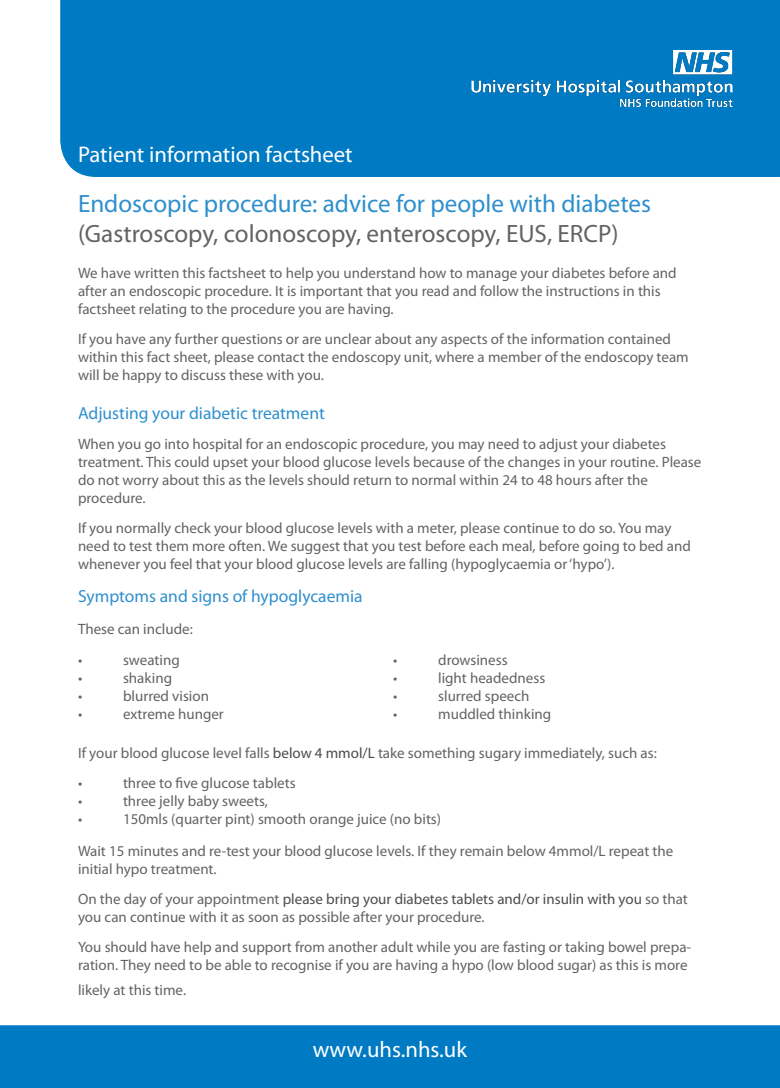
<style>
.page{position:relative;width:780px;height:1088px;background:#fff}
.page>*{position:absolute;margin:0;border:0;box-sizing:border-box;transform-origin:0 0}
.t1{font:25.12px/30.1px "Myriad Pro";color:#2e8fce}
.t2{font:22.62px "Myriad Pro";color:#fff}
.t3{font:17.5px "Myriad Pro";color:#2e8fce}
.t4{font:15px/18px "Myriad Pro";color:#636366}
.s1{color:#636366}
.s2{color:#4b4c4d}
</style>
<div class="page">
<div style="left:60px;top:0;width:720px;height:177px;background:#007ac2"></div>
<img style="left:467px;top:47px;width:269px;height:63px">
<div style="left:1px;top:1026px;width:778px;height:61px;background:#007ac2"></div>
<div style="left:0;top:1025px;width:780px;height:63px;border:1px solid #007ac2"></div>
<p class="t2" style="left:78px;top:141px;width:276px">Patient information factsheet</p>
<p class="t1" style="left:78px;top:188px;width:574px">Endoscopic procedure: advice for people with diabetes <span class="s1">(Gastroscopy, colonoscopy, enteroscopy, EUS, ERCP)</span></p>
<p class="t4" style="left:78px;top:264px;width:600px">We have written this factsheet to help you understand how to manage your diabetes before and</p>
<p class="t4" style="left:78px;top:282px;width:584px">after an endoscopic procedure. It is important that you read and follow the instructions in this factsheet relating to the procedure you are having.</p>
<p class="t4" style="left:78px;top:330px;width:612px">If you have any further questions or are unclear about any aspects of the information contained within this fact sheet, please contact the endoscopy unit, where a member of the endoscopy team will be happy to discuss these with you.</p>
<p class="t3" style="left:78px;top:402px;width:248px">Adjusting your diabetic treatment</p>
<p class="t4" style="left:78px;top:435px;width:625px">When you go into hospital for an endoscopic procedure, you may need to adjust your diabetes treatment. This could upset your blood glucose levels because of the changes in your routine. Please do not worry about this as the levels should return to normal within 24 to 48 hours after the</p>
<p class="t4" style="left:78px;top:489px;width:69px">procedure.</p>
<p class="t4" style="left:78px;top:519px;width:614px">If you normally check your blood glucose levels with a meter, please continue to do so. You may need to test them more often. We suggest that you test before each meal, before going to bed and whenever you feel that your blood glucose levels are falling (hypoglycaemia or ‘hypo’).</p>
<p class="t3" style="left:78px;top:585px;width:286px">Symptoms and signs of hypoglycaemia</p>
<p class="t4" style="left:78px;top:619px;width:116px">These can include:</p>
<p class="t4" style="left:78px;top:651px;width:6px">•</p>
<p class="t4" style="left:123px;top:651px;width:58px">sweating</p>
<p class="t4" style="left:393px;top:651px;width:6px">•</p>
<p class="t4" style="left:438px;top:651px;width:71px">drowsiness</p>
<p class="t4" style="left:78px;top:669px;width:6px">•</p>
<p class="t4" style="left:123px;top:669px;width:51px">shaking</p>
<p class="t4" style="left:393px;top:669px;width:6px">•</p>
<p class="t4" style="left:438px;top:669px;width:109px">light headedness</p>
<p class="t4" style="left:78px;top:687px;width:6px">•</p>
<p class="t4" style="left:123px;top:687px;width:87px">blurred vision</p>
<p class="t4" style="left:393px;top:687px;width:6px">•</p>
<p class="t4" style="left:438px;top:687px;width:93px">slurred speech</p>
<p class="t4" style="left:78px;top:705px;width:6px">•</p>
<p class="t4" style="left:123px;top:705px;width:102px">extreme hunger</p>
<p class="t4" style="left:393px;top:705px;width:6px">•</p>
<p class="t4" style="left:438px;top:705px;width:115px">muddled thinking</p>
<p class="t4" style="left:78px;top:744px;width:580px">If your blood glucose level falls <span class="s2">below 4 mmol/L</span> take something sugary immediately, such as:</p>
<p class="t4" style="left:78px;top:774px;width:6px">•</p>
<p class="t4" style="left:123px;top:774px;width:174px">three to five glucose tablets</p>
<p class="t4" style="left:78px;top:792px;width:6px">•</p>
<p class="t4" style="left:123px;top:792px;width:146px">three jelly baby sweets,</p>
<p class="t4" style="left:78px;top:810px;width:6px">•</p>
<p class="t4" style="left:123px;top:810px;width:319px">150mls (quarter pint) smooth orange juice (no bits)</p>
<p class="t4" style="left:78px;top:841px;width:596px">Wait 15 minutes and re-test your blood glucose levels. If they remain below 4mmol/L repeat the initial hypo treatment.</p>
<p class="t4" style="left:78px;top:889px;width:611px">On the day of your appointment <span class="s2">please bring your diabetes tablets and/or insulin with you</span> so that you can continue with it as soon as possible after your procedure.</p>
<p class="t4" style="left:78px;top:937px;width:614px">You should have help and support from another adult while you are fasting or taking bowel prepa&shy;ration. They need to be able to recognise if you are having a hypo (low blood sugar) as this is more</p>
<p class="t4" style="left:78px;top:981px;width:110px">likely at this time.</p>
<p class="t2" style="left:312px;top:1035px;width:156px">www.uhs.nhs.uk</p>
</div>
